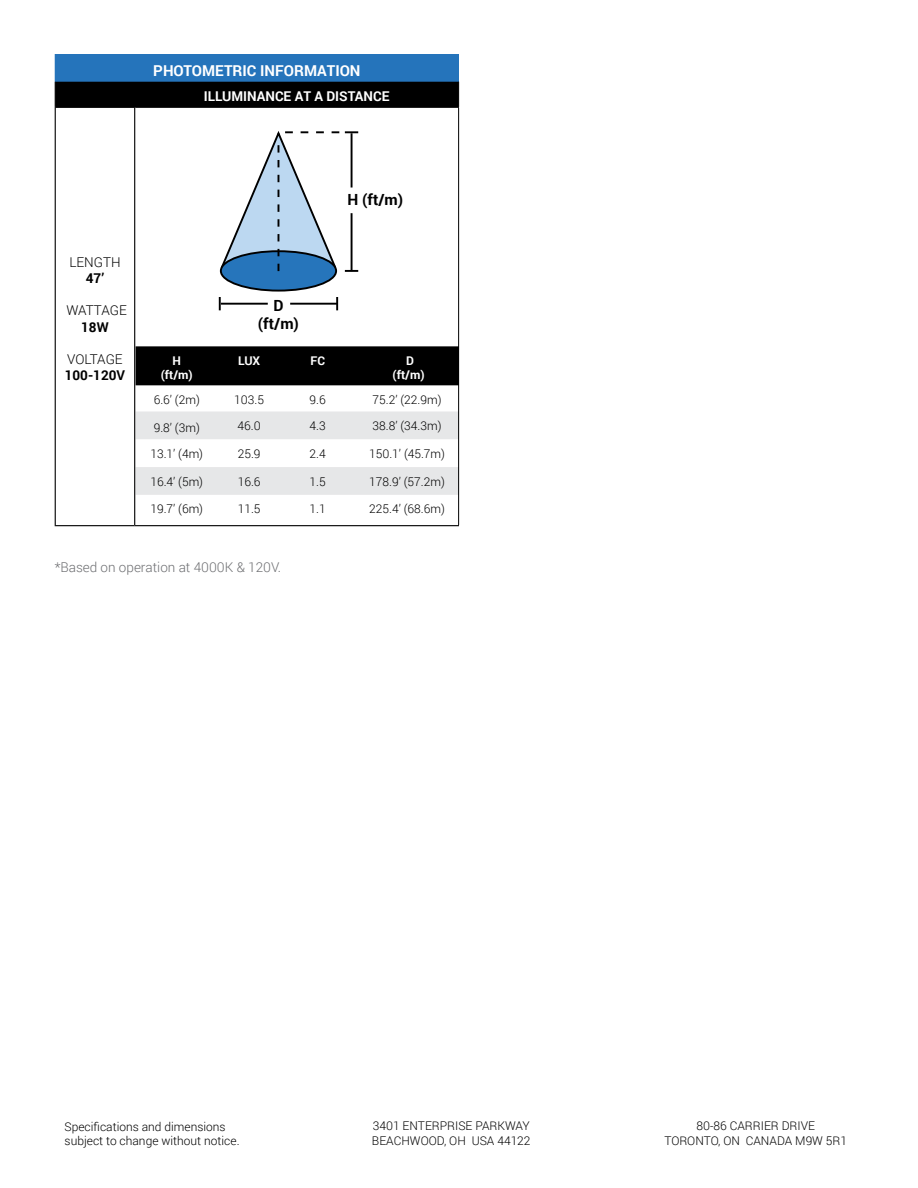
<style>
.page{position:relative;width:918px;height:1188px;background:#fff}
.page>*{position:absolute;margin:0;border:0;box-sizing:border-box;transform-origin:0 0}
.t1{font:700 15.3px/18.5px "Roboto";color:#000;text-align:center}
.t2{font:700 15px "Roboto";color:#fff}
.t3{font:300 13.5px "Roboto";color:#6d6e71}
.t4{font:700 13.5px "Roboto";color:#fff}
.t5{font:300 13.5px "Roboto";color:#000}
.t6{font:700 13.5px "Roboto";color:#000}
.t7{font:300 12px/14.4px "Roboto";color:#000}
.t8{font:700 12px/14.4px "Roboto";color:#fff;text-align:center}
</style>
<div class="page">
<div style="left:221px;top:251px;width:115px;height:40px;background:#2675bb;border-radius:50%"></div>
<div style="left:220px;top:250px;width:117px;height:42px;border:2px solid #000;border-radius:50%"></div>
<svg style="left:219px;top:131px;width:120px;height:140px"></svg>
<svg style="left:345px;top:131px;width:13px;height:2px"></svg>
<svg style="left:345px;top:270px;width:13px;height:2px"></svg>
<hr style="left:351px;top:213px;width:2px;height:58px;background:#000">
<hr style="left:351px;top:133px;width:2px;height:55px;background:#000">
<svg style="left:219px;top:297px;width:2px;height:13px"></svg>
<svg style="left:336px;top:297px;width:2px;height:13px"></svg>
<hr style="left:290px;top:303px;width:47px;height:2px;background:#000">
<hr style="left:221px;top:303px;width:47px;height:2px;background:#000">
<div style="left:136px;top:346px;width:322px;height:39px;background:#000"></div>
<svg style="left:136px;top:411px;width:322px;height:84px"></svg>
<hr style="left:134px;top:108px;width:1px;height:417px;background:#000">
<hr style="left:135px;top:525px;width:324px;height:1px;background:#000">
<hr style="left:458px;top:108px;width:1px;height:417px;background:#000">
<hr style="left:135px;top:107px;width:324px;height:1px;background:#000">
<svg style="left:55px;top:54px;width:404px;height:53px;background:#133c61"></svg>
<hr style="left:55px;top:107px;width:80px;height:1px;background:#000">
<hr style="left:55px;top:108px;width:1px;height:417px;background:#000">
<hr style="left:55px;top:525px;width:80px;height:1px;background:#000">
<p class="t2" style="left:153px;top:60px;width:209px">PHOTOMETRIC INFORMATION</p>
<p class="t4" style="left:204px;top:87px;width:187px">ILLUMINANCE AT A DISTANCE</p>
<p class="t5" style="left:69px;top:253px;width:53px">LENGTH</p>
<p class="t6" style="left:86px;top:269px;width:20px">47’</p>
<p class="t5" style="left:66px;top:301px;width:62px">WATTAGE</p>
<p class="t6" style="left:81px;top:317px;width:29px">18W</p>
<p class="t5" style="left:67px;top:350px;width:57px">VOLTAGE</p>
<p class="t6" style="left:65px;top:366px;width:62px">100-120V</p>
<p class="t1" style="left:258px;top:295px;width:43px">D (ft/m)</p>
<p class="t1" style="left:348px;top:190px;width:57px">H (ft/m)</p>
<p class="t8" style="left:161px;top:353px;width:34px">H (ft/m)</p>
<p class="t8" style="left:238px;top:353px;width:24px">LUX</p>
<p class="t8" style="left:310px;top:353px;width:16px">FC</p>
<p class="t8" style="left:393px;top:353px;width:34px">D (ft/m)</p>
<p class="t7" style="left:154px;top:392px;width:48px">6.6’ (2m)</p>
<p class="t7" style="left:234px;top:392px;width:31px">103.5</p>
<p class="t7" style="left:310px;top:392px;width:18px">9.6</p>
<p class="t7" style="left:373px;top:392px;width:70px">75.2’ (22.9m)</p>
<p class="t7" style="left:154px;top:420px;width:48px">9.8’ (3m)</p>
<p class="t7" style="left:238px;top:418px;width:25px">46.0</p>
<p class="t7" style="left:310px;top:418px;width:18px">4.3</p>
<p class="t7" style="left:373px;top:418px;width:70px">38.8’ (34.3m)</p>
<p class="t7" style="left:150px;top:446px;width:54px">13.1’ (4m)</p>
<p class="t7" style="left:238px;top:446px;width:24px">25.9</p>
<p class="t7" style="left:310px;top:446px;width:18px">2.4</p>
<p class="t7" style="left:369px;top:446px;width:77px">150.1’ (45.7m)</p>
<p class="t7" style="left:150px;top:474px;width:54px">16.4’ (5m)</p>
<p class="t7" style="left:238px;top:474px;width:24px">16.6</p>
<p class="t7" style="left:310px;top:474px;width:18px">1.5</p>
<p class="t7" style="left:369px;top:474px;width:77px">178.9’ (57.2m)</p>
<p class="t7" style="left:150px;top:502px;width:54px">19.7’ (6m)</p>
<p class="t7" style="left:238px;top:502px;width:24px">11.5</p>
<p class="t7" style="left:310px;top:502px;width:18px">1.1</p>
<p class="t7" style="left:369px;top:502px;width:77px">225.4’ (68.6m)</p>
<p class="t3" style="left:55px;top:558px;width:228px">*Based on operation at 4000K &amp; 120V.</p>
<p class="t7" style="left:65px;top:1119px;width:176px">Specifications and dimensions subject to change without notice.</p>
<p class="t7" style="left:372px;top:1118px;width:160px">3401 ENTERPRISE PARKWAY<br>BEACHWOOD, OH USA 44122</p>
<p class="t7" style="left:664px;top:1118px;width:184px;text-align:center">80-86 CARRIER DRIVE<br>TORONTO, ON CANADA M9W 5R1</p>
</div>
